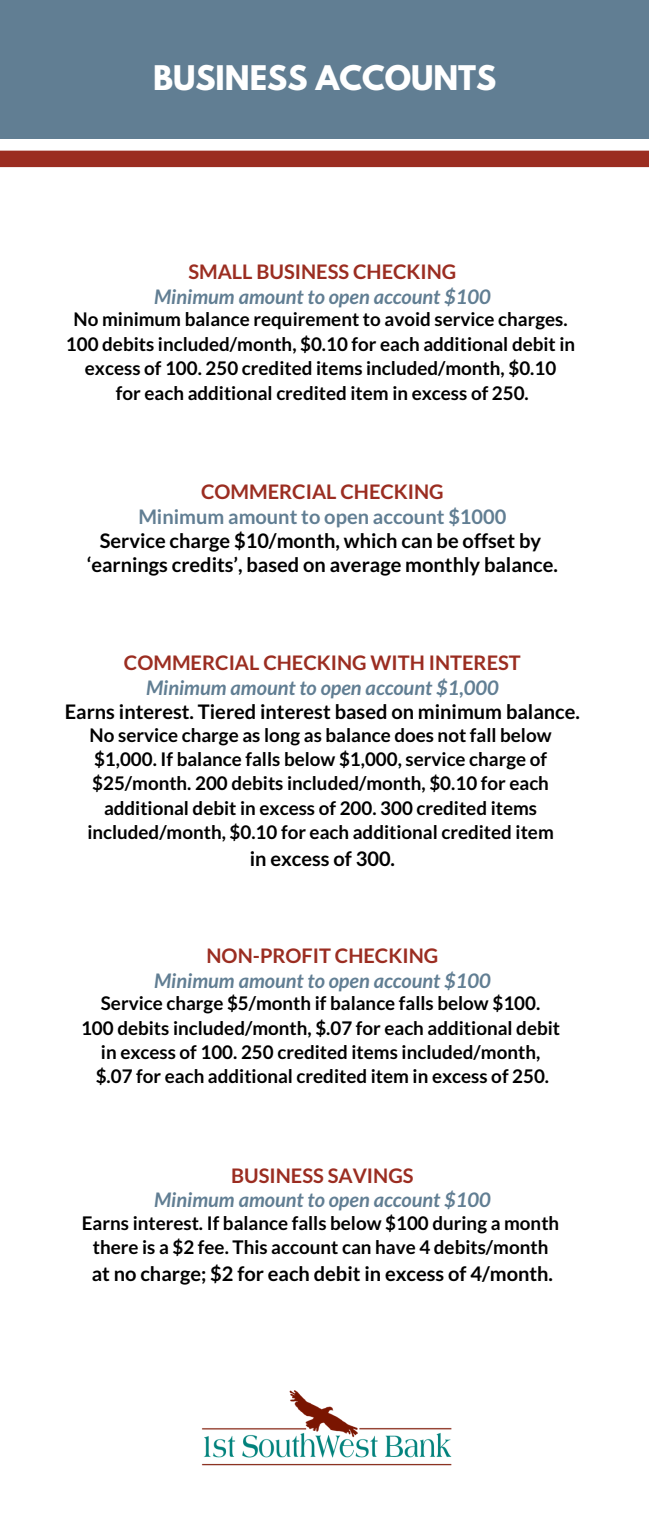
<style>
.page{position:relative;width:649px;height:1530px;background:#fff}
.page>*{position:absolute;margin:0;border:0;box-sizing:border-box;transform-origin:0 0}
.t1{font:700 30px "League Spartan";color:#fff}
.t2{font:700 20px/24.5px "Lato";color:#000;text-align:center}
.t3{font:italic 700 20px "Lato";color:#617e93}
.t4{font:700 20px "Lato";color:#9b2d21}
.t5{font:700 20px "Lato";color:#617e93}
.t6{font:700 18.75px/24.5px "Lato";color:#000;text-align:center}
</style>
<div class="page">
<img style="left:201px;top:1390px;width:251px;height:76px">
<svg style="left:0;top:0;width:649px;height:167px;background:#717f8f"></svg>
<h1 class="t1" style="left:153px;top:63px;width:345px">BUSINESS ACCOUNTS</h1>
<p class="t4" style="left:188px;top:260px;width:270px">SMALL BUSINESS CHECKING</p>
<p class="t3" style="left:154px;top:284px;width:338px">Minimum amount to open account $100</p>
<p class="t6" style="left:66px;top:307px;width:511px">No minimum balance requirement to avoid service charges.<br>100 debits included/month, $0.10 for each additional debit in excess of 100. 250 credited items included/month, $0.10<br>for each additional credited item in excess of 250.</p>
<p class="t4" style="left:201px;top:479px;width:244px">COMMERCIAL CHECKING</p>
<p class="t5" style="left:138px;top:504px;width:369px">Minimum amount to open account $1000</p>
<p class="t2" style="left:87px;top:528px;width:472px">Service charge $10/month, which can be offset by ‘earnings credits’, based on average monthly balance.</p>
<p class="t4" style="left:124px;top:650px;width:398px">COMMERCIAL CHECKING WITH INTEREST</p>
<p class="t3" style="left:146px;top:675px;width:354px">Minimum amount to open account $1,000</p>
<p class="t2" style="left:65px;top:699px;width:517px">Earns interest. Tiered interest based on minimum balance.</p>
<p class="t6" style="left:87px;top:722px;width:468px">No service charge as long as balance does not fall below $1,000. If balance falls below $1,000, service charge of $25/month. 200 debits included/month, $0.10 for each additional debit in excess of 200. 300 credited items included/month, $0.10 for each additional credited item</p>
<p class="t2" style="left:250px;top:846px;width:147px">in excess of 300.</p>
<p class="t4" style="left:206px;top:943px;width:233px">NON-PROFIT CHECKING</p>
<p class="t3" style="left:154px;top:968px;width:338px">Minimum amount to open account $100</p>
<p class="t6" style="left:81px;top:991px;width:480px">Service charge $5/month if balance falls below $100.<br>100 debits included/month, $.07 for each additional debit in excess of 100. 250 credited items included/month, $.07 for each additional credited item in excess of 250.</p>
<p class="t4" style="left:231px;top:1163px;width:184px">BUSINESS SAVINGS</p>
<p class="t3" style="left:154px;top:1188px;width:338px">Minimum amount to open account $100</p>
<p class="t6" style="left:82px;top:1210px;width:479px">Earns interest. If balance falls below $100 during a month there is a $2 fee. This account can have 4 debits/month</p>
<p class="t2" style="left:92px;top:1261px;width:463px">at no charge; $2 for each debit in excess of 4/month.</p>
</div>
